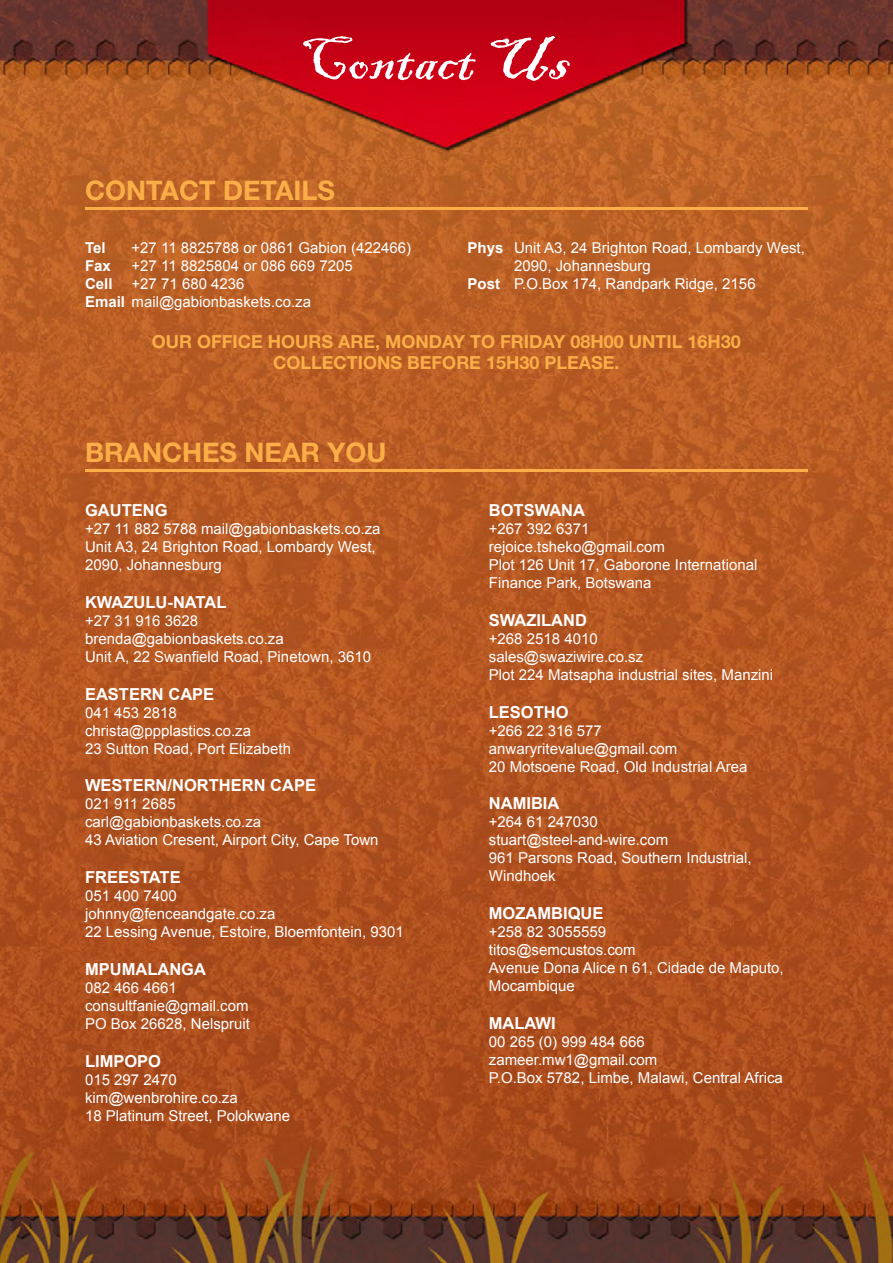
<style>
.page{position:relative;width:893px;height:1263px;background:#fff}
.page>*{position:absolute;margin:0;border:0;box-sizing:border-box;transform-origin:0 0}
.t1{font:63.9px "Blackadder ITC";color:#fff}
.t2{font:700 27px "Helvetica Neue LT Std";color:#fbae47}
.t3{font:700 18px/21.6px "Helvetica Neue LT Std";color:#fbae47;text-align:center}
.t4{font:700 16.5px "Arial";color:#fff}
.t5{font:15px/18px "Arial";color:#fff}
.t6{font:700 15px "Arial";color:#fff}
.s1{font-weight:700}
</style>
<div class="page">
<img style="left:0;top:0;width:893px;height:1263px">
<hr style="left:85px;top:469px;width:723px;height:3px;background:#fbae47">
<hr style="left:85px;top:207px;width:723px;height:3px;background:#fbae47">
<h1 class="t1" style="left:299px;top:21px;width:272px">Contact Us</h1>
<h2 class="t2" style="left:85px;top:174px;width:252px">CONTACT DETAILS</h2>
<p class="t6" style="left:85px;top:238px;width:22px">Tel</p>
<p class="t5" style="left:132px;top:239px;width:281px">+27 11 8825788 or 0861 Gabion (422466)</p>
<p class="t6" style="left:85px;top:256px;width:27px">Fax</p>
<p class="t5" style="left:132px;top:257px;width:223px">+27 11 8825804 or 086 669 7205</p>
<p class="t6" style="left:85px;top:274px;width:29px">Cell</p>
<p class="t5" style="left:85px;top:275px;width:227px;text-indent:46px">+27 71 680 4236<br><span class="s1">Email</span> mail@gabionbaskets.co.za</p>
<p class="t5" style="left:468px;top:239px;width:339px"><span class="s1">Phys</span> Unit A3, 24 Brighton Road, Lombardy West,</p>
<p class="t5" style="left:514px;top:257px;width:138px">2090, Johannesburg</p>
<p class="t5" style="left:468px;top:275px;width:290px"><span class="s1">Post</span> P.O.Box 174, Randpark Ridge, 2156</p>
<p class="t3" style="left:152px;top:330px;width:591px">OUR OFFICE HOURS ARE, MONDAY TO FRIDAY 08H00 UNTIL 16H30<br>COLLECTIONS BEFORE 15H30 PLEASE.</p>
<h2 class="t2" style="left:85px;top:435px;width:303px">BRANCHES NEAR YOU</h2>
<p class="t4" style="left:85px;top:499px;width:84px">GAUTENG</p>
<p class="t5" style="left:85px;top:520px;width:297px">+27 11 882 5788 mail@gabionbaskets.co.za<br>Unit A3, 24 Brighton Road, Lombardy West,<br>2090, Johannesburg</p>
<p class="t4" style="left:85px;top:591px;width:143px">KWAZULU-NATAL</p>
<p class="t5" style="left:85px;top:612px;width:287px">+27 31 916 3628 brenda@gabionbaskets.co.za<br>Unit A, 22 Swanfield Road, Pinetown, 3610</p>
<p class="t4" style="left:85px;top:683px;width:131px">EASTERN CAPE</p>
<p class="t5" style="left:85px;top:703px;width:207px">041 453 2818 christa@ppplastics.co.za<br>23 Sutton Road, Port Elizabeth</p>
<p class="t4" style="left:85px;top:774px;width:232px">WESTERN/NORTHERN CAPE</p>
<p class="t5" style="left:85px;top:795px;width:295px">021 911 2685<br>carl@gabionbaskets.co.za<br>43 Aviation Cresent, Airport City, Cape Town</p>
<p class="t4" style="left:85px;top:866px;width:97px">FREESTATE</p>
<p class="t5" style="left:85px;top:887px;width:320px">051 400 7400<br>johnny@fenceandgate.co.za<br>22 Lessing Avenue, Estoire, Bloemfontein, 9301</p>
<p class="t4" style="left:85px;top:958px;width:122px">MPUMALANGA</p>
<p class="t5" style="left:85px;top:979px;width:167px">082 466 4661 consultfanie@gmail.com<br>PO Box 26628, Nelspruit</p>
<p class="t4" style="left:85px;top:1050px;width:78px">LIMPOPO</p>
<p class="t5" style="left:85px;top:1071px;width:207px">015 297 2470 kim@wenbrohire.co.za<br>18 Platinum Street, Polokwane</p>
<p class="t4" style="left:489px;top:499px;width:98px">BOTSWANA</p>
<p class="t5" style="left:489px;top:520px;width:270px">+267 392 6371 rejoice.tsheko@gmail.com<br>Plot 126 Unit 17, Gaborone International<br>Finance Park, Botswana</p>
<p class="t4" style="left:489px;top:609px;width:100px">SWAZILAND</p>
<p class="t5" style="left:489px;top:630px;width:286px">+268 2518 4010<br>sales@swaziwire.co.sz<br>Plot 224 Matsapha industrial sites, Manzini</p>
<p class="t4" style="left:489px;top:701px;width:81px">LESOTHO</p>
<p class="t5" style="left:489px;top:721px;width:260px">+266 22 316 577 anwaryritevalue@gmail.com<br>20 Motsoene Road, Old Industrial Area</p>
<p class="t4" style="left:489px;top:792px;width:72px">NAMIBIA</p>
<p class="t5" style="left:489px;top:813px;width:264px">+264 61 247030 stuart@steel-and-wire.com<br>961 Parsons Road, Southern Industrial,<br>Windhoek</p>
<p class="t4" style="left:489px;top:902px;width:116px">MOZAMBIQUE</p>
<p class="t5" style="left:489px;top:923px;width:296px">+258 82 3055559<br>titos@semcustos.com<br>Avenue Dona Alice n 61, Cidade de Maputo,<br>Mocambique</p>
<p class="t4" style="left:489px;top:1012px;width:68px">MALAWI</p>
<p class="t5" style="left:489px;top:1033px;width:296px">00 265 (0) 999 484 666 zameer.mw1@gmail.com<br>P.O.Box 5782, Limbe, Malawi, Central Africa</p>
</div>
